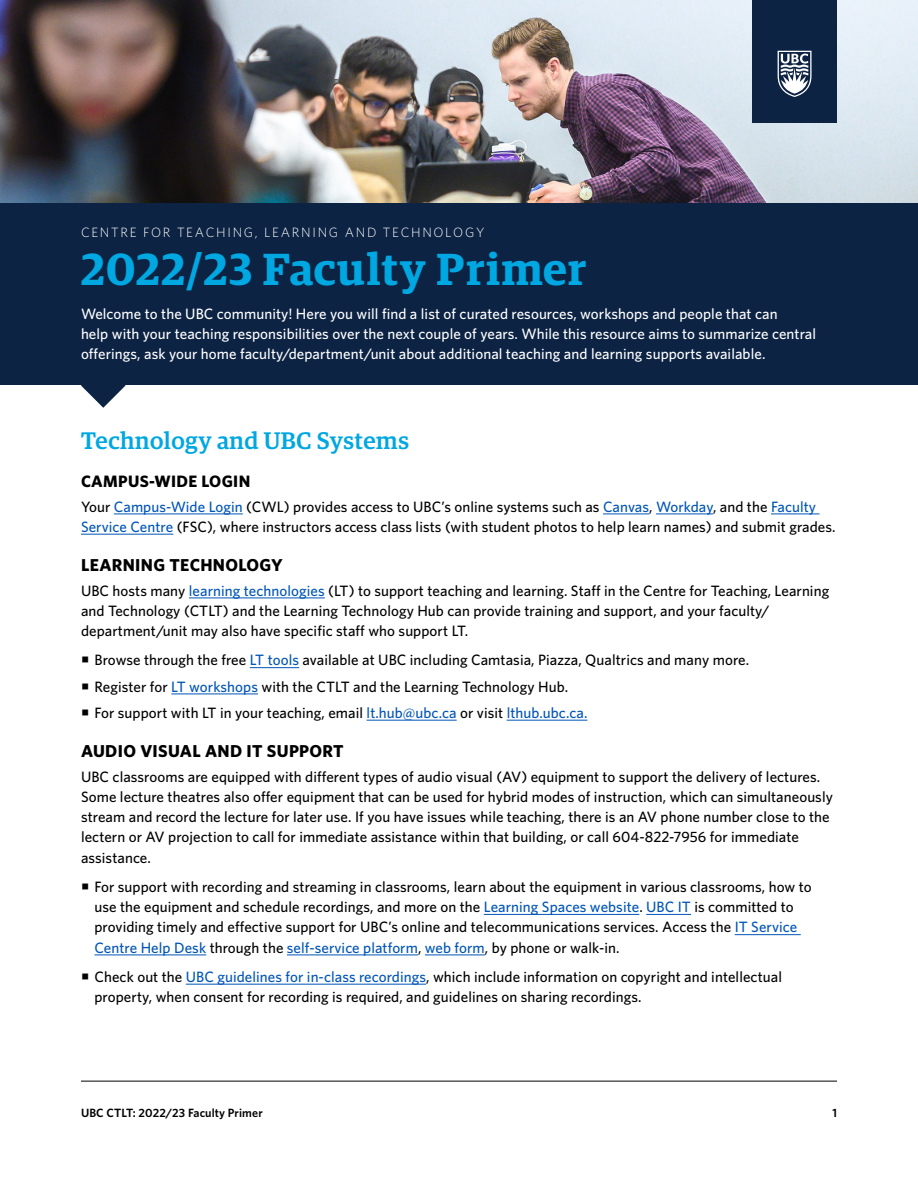
<style>
.page{position:relative;width:918px;height:1188px;background:#fff}
.page>*{position:absolute;margin:0;border:0;box-sizing:border-box;transform-origin:0 0}
.t1{font:600 45px "Guardian Egyp";letter-spacing:.03em;color:#00a7e1}
.t2{font:500 24px "Guardian Egyp";letter-spacing:.02em;color:#00a7e1}
.t3{font:700 17.25px "Whitney";letter-spacing:.02em;color:#000}
.t4{font:700 16.5px "Whitney";letter-spacing:.02em;color:#000}
.t5{font:500 15px/20.2px "Whitney";letter-spacing:.005em;color:#000}
.t6{font:500 15px/20.2px "Whitney";letter-spacing:.005em;color:#fff}
.t7{font:300 13.5px "Whitney";letter-spacing:.125em;color:#fff}
.t8{font:600 12px "Whitney";letter-spacing:.01em;color:#000}
.s1{color:#0055b7}
</style>
<div class="page">
<hr style="left:81px;top:1081px;width:756px;height:1px;background:#000">
<div style="left:0;top:202px;width:918px;height:184px;background:#0c2344"></div>
<hr style="left:114px;top:514px;width:129px;height:1px;background:#0055b7">
<hr style="left:603px;top:514px;width:46px;height:1px;background:#0055b7">
<hr style="left:656px;top:514px;width:57px;height:1px;background:#0055b7">
<hr style="left:771px;top:514px;width:48px;height:1px;background:#0055b7">
<hr style="left:81px;top:534px;width:92px;height:1px;background:#0055b7">
<hr style="left:189px;top:598px;width:136px;height:1px;background:#0055b7">
<hr style="left:250px;top:667px;width:49px;height:1px;background:#0055b7">
<hr style="left:171px;top:694px;width:87px;height:1px;background:#0055b7">
<hr style="left:367px;top:720px;width:90px;height:1px;background:#0055b7">
<hr style="left:507px;top:720px;width:80px;height:1px;background:#0055b7">
<hr style="left:484px;top:914px;width:155px;height:1px;background:#0055b7">
<hr style="left:646px;top:914px;width:45px;height:1px;background:#0055b7">
<hr style="left:735px;top:934px;width:66px;height:1px;background:#0055b7">
<hr style="left:94px;top:955px;width:112px;height:1px;background:#0055b7">
<hr style="left:287px;top:955px;width:131px;height:1px;background:#0055b7">
<hr style="left:425px;top:955px;width:60px;height:1px;background:#0055b7">
<hr style="left:186px;top:984px;width:240px;height:1px;background:#0055b7">
<svg style="left:81px;top:385px;width:45px;height:23px"></svg>
<img style="left:0;top:0;width:917px;height:202px">
<div style="left:752px;top:0;width:85px;height:123px;background:#0c2344"></div>
<svg style="left:777px;top:50px;width:35px;height:47px"></svg>
<p class="t7" style="left:81px;top:223px;width:405px">CENTRE FOR TEACHING, LEARNING AND TECHNOLOGY</p>
<h1 class="t1" style="left:81px;top:236px;width:507px">2022/23 Faculty Primer</h1>
<p class="t6" style="left:81px;top:303px;width:737px">Welcome to the UBC community! Here you will find a list of curated resources, workshops and people that can<br>help with your teaching responsibilities over the next couple of years. While this resource aims to summarize central offerings, ask your home faculty/department/unit about additional teaching and learning supports available.</p>
<h2 class="t2" style="left:81px;top:424px;width:329px">Technology and UBC Systems</h2>
<p class="t4" style="left:81px;top:470px;width:171px">CAMPUS-WIDE LOGIN</p>
<p class="t5" style="left:81px;top:496px;width:756px">Your <span class="s1">Campus-Wide Login</span> (CWL) provides access to UBC’s online systems such as <span class="s1">Canvas</span>, <span class="s1">Workday</span>, and the <span class="s1">Faculty<br>Service Centre</span> (FSC), where instructors access class lists (with student photos to help learn names) and submit grades.</p>
<p class="t3" style="left:81px;top:553px;width:203px">LEARNING TECHNOLOGY</p>
<p class="t5" style="left:81px;top:580px;width:750px">UBC hosts many <span class="s1">learning technologies</span> (LT) to support teaching and learning. Staff in the Centre for Teaching, Learning and Technology (CTLT) and the Learning Technology Hub can provide training and support, and your faculty/ department/unit may also have specific staff who support LT.</p>
<p class="t5" style="left:94px;top:647px;width:656px;line-height:26.2px">Browse through the free <span class="s1">LT tools</span> available at UBC including Camtasia, Piazza, Qualtrics and many more.<br>Register for <span class="s1">LT workshops</span> with the CTLT and the Learning Technology Hub.<br>For support with LT in your teaching, email <span class="s1">lt.hub@ubc.ca</span> or visit <span class="s1">lthub.ubc.ca.</span></p>
<p class="t3" style="left:81px;top:739px;width:264px">AUDIO VISUAL AND IT SUPPORT</p>
<p class="t5" style="left:81px;top:766px;width:753px">UBC classrooms are equipped with different types of audio visual (AV) equipment to support the delivery of lectures.<br>Some lecture theatres also offer equipment that can be used for hybrid modes of instruction, which can simultaneously stream and record the lecture for later use. If you have issues while teaching, there is an AV phone number close to the lectern or AV projection to call for immediate assistance within that building, or call 604-822-7956 for immediate assistance.</p>
<p class="t5" style="left:94px;top:876px;width:719px">For support with recording and streaming in classrooms, learn about the equipment in various classrooms, how to use the equipment and schedule recordings, and more on the <span class="s1">Learning Spaces website</span>. <span class="s1">UBC IT</span> is committed to providing timely and effective support for UBC’s online and telecommunications services. Access the <span class="s1">IT Service Centre Help Desk</span> through the <span class="s1">self-service platform</span>, <span class="s1">web form</span>, by phone or walk-in.</p>
<p class="t5" style="left:95px;top:966px;width:689px">Check out the <span class="s1">UBC guidelines for in-class recordings</span>, which include information on copyright and intellectual property, when consent for recording is required, and guidelines on sharing recordings.</p>
<p class="t8" style="left:81px;top:1104px;width:183px">UBC CTLT: 2022/23 Faculty Primer</p>
<p class="t8" style="left:832px;top:1104px;width:6px">1</p>
</div>
